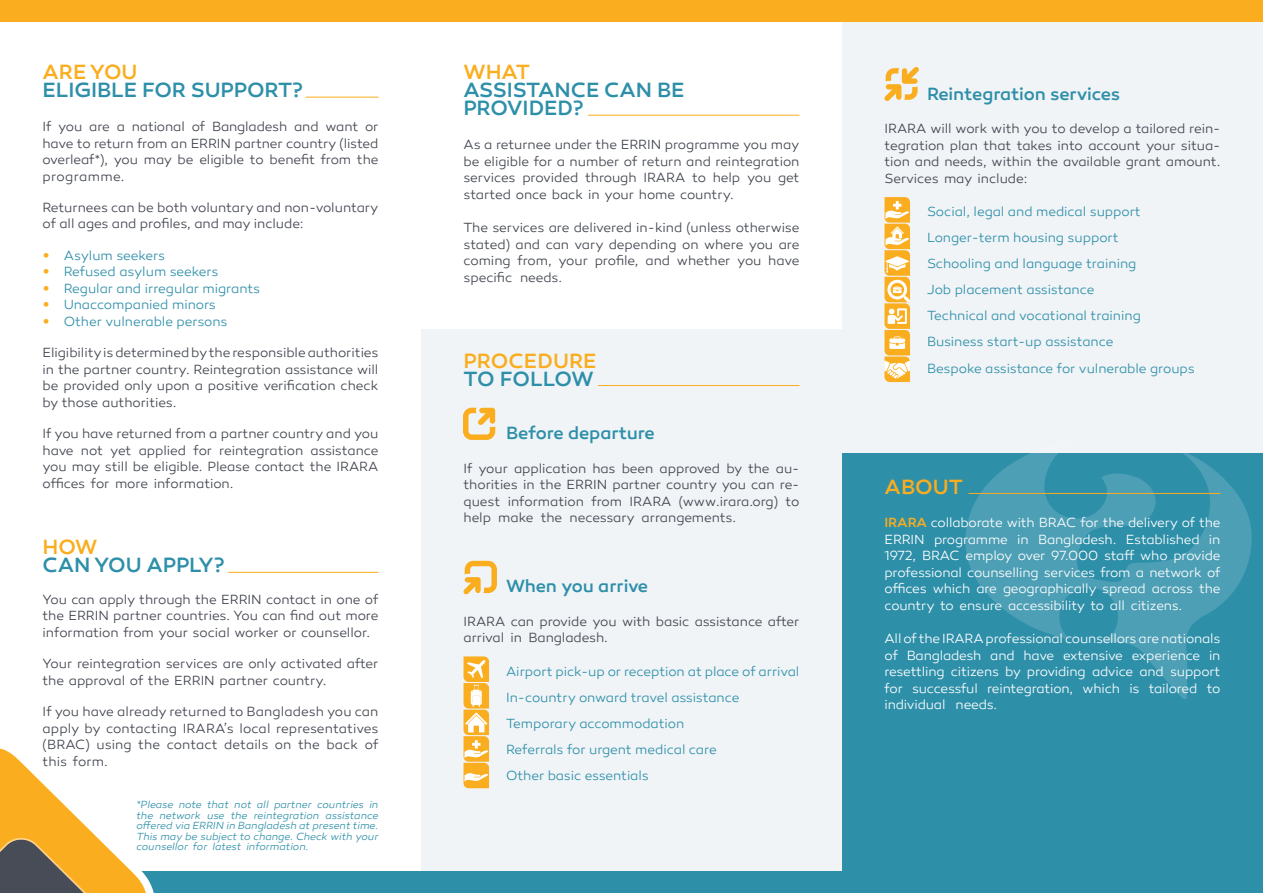
<style>
.page{position:relative;width:1263px;height:893px;background:#fff}
.page>*{position:absolute;margin:0;border:0;box-sizing:border-box;transform-origin:0 0}
.t1{font:500 21px/18px "Canaro";letter-spacing:-.01em;color:#2e8fa9}
.t2{font:500 21px "Canaro";color:#faad1e}
.t3{font:500 18px "Canaro";letter-spacing:-.005em;color:#2e8fa9}
.t4{font:300 13.5px/16.5px "Canaro W00";letter-spacing:-.005em;color:#40444e;text-align:justify}
.t5{font:300 13.5px/16.5px "Canaro W00";letter-spacing:-.015em;color:#fff;text-align:justify}
.t6{font:300 13.5px/26.1px "Canaro W00";letter-spacing:-.005em;color:#2e8fa9}
.t7{font:10.5px/10.5px "Canaro Light Italic DEMO";letter-spacing:-.005em;color:#2e8fa9;text-align:justify}
.s1{font-family:"Calibri";font-weight:400;font-size:15px;color:#faad1e}
.s2{font-family:"Canaro";font-weight:500;color:#faad1e}
</style>
<div class="page">
<div style="left:842px;top:17px;width:421px;height:437px;background:#f0f4f7"></div>
<div style="left:421px;top:330px;width:421px;height:542px;background:#f0f4f7"></div>
<div style="left:0;top:0;width:1263px;height:21px;background:#faad1e"></div>
<hr style="left:306px;top:97px;width:72px;height:1px;background:#faad1e">
<hr style="left:588px;top:115px;width:211px;height:1px;background:#faad1e">
<hr style="left:228px;top:572px;width:150px;height:1px;background:#faad1e">
<svg style="left:463px;top:408px;width:32px;height:32px"></svg>
<svg style="left:463px;top:561px;width:34px;height:33px"></svg>
<svg style="left:463px;top:656px;width:26px;height:132px"></svg>
<svg style="left:884px;top:67px;width:35px;height:34px"></svg>
<svg style="left:884px;top:197px;width:26px;height:185px"></svg>
<div style="left:0;top:872px;width:1263px;height:21px;background:#2e8fa9"></div>
<hr style="left:598px;top:385px;width:201px;height:1px;background:#faad1e">
<div style="left:842px;top:454px;width:421px;height:439px;background:#2e8fa9"></div>
<svg style="left:964px;top:453px;width:289px;height:246px"></svg>
<hr style="left:968px;top:493px;width:252px;height:1px;background:#faad1e">
<svg style="left:0;top:748px;width:159px;height:145px"></svg>
<h1 class="t2" style="left:43px;top:60px;width:96px">ARE YOU</h1>
<h1 class="t1" style="left:43px;top:81px;width:262px">ELIGIBLE FOR SUPPORT?</h1>
<p class="t4" style="left:43px;top:118px;width:337px">If you are a national of Bangladesh and want or have to return from an ERRIN partner country (listed overleaf*), you may be eligible to benefit from the programme.</p>
<p class="t4" style="left:43px;top:199px;width:337px">Returnees can be both voluntary and non-voluntary of all ages and profiles, and may include:</p>
<p class="t6" style="left:43px;top:242px;width:124px"><span class="s1">•</span> Asylum seekers</p>
<p class="t6" style="left:43px;top:259px;width:177px"><span class="s1">•</span> Refused asylum seekers</p>
<p class="t6" style="left:43px;top:275px;width:219px"><span class="s1">•</span> Regular and irregular migrants</p>
<p class="t6" style="left:43px;top:292px;width:175px"><span class="s1">•</span> Unaccompanied minors</p>
<p class="t6" style="left:43px;top:308px;width:186px"><span class="s1">•</span> Other vulnerable persons</p>
<p class="t4" style="left:43px;top:345px;width:337px">Eligibility is determined by the responsible authorities in the partner country. Reintegration assistance will be provided only upon a positive verification check by those authorities.</p>
<p class="t4" style="left:43px;top:425px;width:337px">If you have returned from a partner country and you have not yet applied for reintegration assistance you may still be eligible. Please contact the IRARA offices for more information.</p>
<h1 class="t2" style="left:43px;top:535px;width:56px">HOW</h1>
<h1 class="t1" style="left:43px;top:556px;width:183px">CAN YOU APPLY?</h1>
<p class="t4" style="left:43px;top:591px;width:337px">You can apply through the ERRIN contact in one of the ERRIN partner countries. You can find out more information from your social worker or counsellor.</p>
<p class="t4" style="left:43px;top:656px;width:337px">Your reintegration services are only activated after the approval of the ERRIN partner country.</p>
<p class="t4" style="left:43px;top:703px;width:337px">If you have already returned to Bangladesh you can apply by contacting IRARA’s local representatives (BRAC) using the contact details on the back of this form.</p>
<p class="t7" style="left:136px;top:800px;width:243px">*Please note that not all partner countries in the network use the reintegration assistance offered via ERRIN in Bangladesh at present time.<br>This may be subject to change. Check with your counsellor for latest information.</p>
<h1 class="t2" style="left:463px;top:60px;width:68px">WHAT</h1>
<h1 class="t1" style="left:463px;top:81px;width:223px">ASSISTANCE CAN BE<br>PROVIDED?</h1>
<p class="t4" style="left:463px;top:136px;width:337px">As a returnee under the ERRIN programme you may be eligible for a number of return and reintegration services provided through IRARA to help you get started once back in your home country.</p>
<p class="t4" style="left:463px;top:219px;width:337px">The services are delivered in-kind (unless otherwise stated) and can vary depending on where you are coming from, your profile, and whether you have specific needs.</p>
<h1 class="t2" style="left:463px;top:348px;width:135px">PROCEDURE</h1>
<h1 class="t1" style="left:463px;top:370px;width:132px">TO FOLLOW</h1>
<h2 class="t3" style="left:506px;top:422px;width:150px">Before departure</h2>
<p class="t4" style="left:463px;top:460px;width:337px">If your application has been approved by the au&shy;thorities in the ERRIN partner country you can re&shy;quest information from IRARA (www.irara.org) to help make the necessary arrangements.</p>
<h2 class="t3" style="left:506px;top:575px;width:144px">When you arrive</h2>
<p class="t4" style="left:463px;top:613px;width:337px">IRARA can provide you with basic assistance after arrival in Bangladesh.</p>
<p class="t6" style="left:506px;top:658px;width:295px">Airport pick-up or reception at place of arrival In-country onward travel assistance Temporary accommodation<br>Referrals for urgent medical care<br>Other basic essentials</p>
<h2 class="t3" style="left:927px;top:83px;width:195px">Reintegration services</h2>
<p class="t4" style="left:884px;top:120px;width:337px">IRARA will work with you to develop a tailored rein&shy;tegration plan that takes into account your situa&shy;tion and needs, within the available grant amount.<br>Services may include:</p>
<p class="t6" style="left:927px;top:199px;width:269px">Social, legal and medical support Longer-term housing support<br>Schooling and language training<br>Job placement assistance<br>Technical and vocational training Business start-up assistance<br>Bespoke assistance for vulnerable groups</p>
<h1 class="t2" style="left:884px;top:474px;width:80px">ABOUT</h1>
<p class="t5" style="left:884px;top:515px;width:337px"><span class="s2">IRARA</span> collaborate with BRAC for the delivery of the ERRIN programme in Bangladesh. Established in 1972, BRAC employ over 97.000 staff who provide professional counselling services from a network of offices which are geographically spread across the country to ensure accessibility to all citizens.</p>
<p class="t5" style="left:884px;top:630px;width:337px">All of the IRARA professional counsellors are nationals of Bangladesh and have extensive experience in resettling citizens by providing advice and support for successful reintegration, which is tailored to individual needs.</p>
</div>
